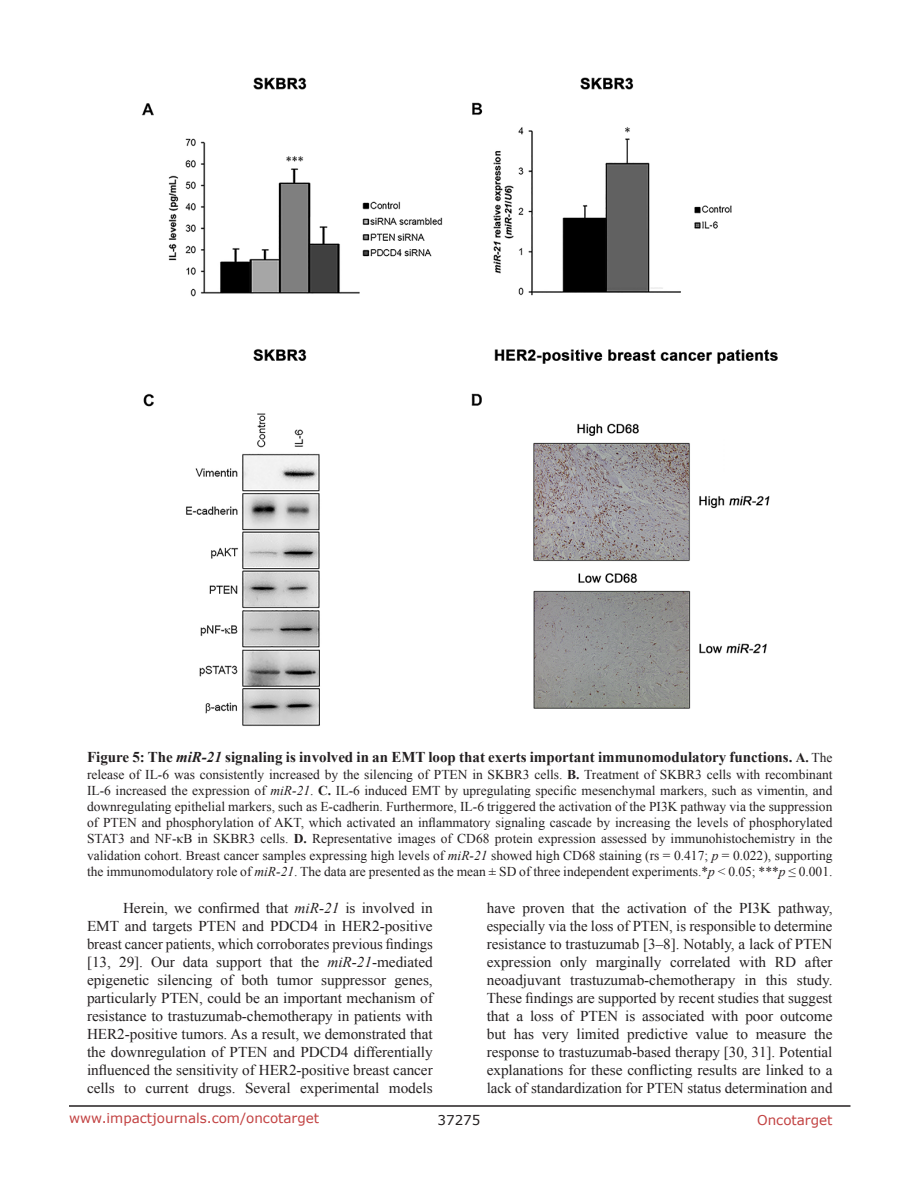
<style>
.page{position:relative;width:918px;height:1188px;background:#fff}
.page>*{position:absolute;margin:0;border:0;box-sizing:border-box;transform-origin:0 0}
.BodyText{font:15px/18px "Times New Roman";letter-spacing:-.005em;color:#231f20;text-align:justify}
.FigureText{font:700 15px "Times New Roman";color:#231f20}
.FigureText-2{font:13.5px/16.2px "Times New Roman";color:#231f20;text-align:justify}
.t1{font:13.5px "Verdana";color:#c24141}
.t2{font:13.5px "Verdana";color:#231f20}
.s1{font-style:italic}
.s2{font-size:13.5px}
.s3{font-weight:400;font-size:13.5px}
.s4{font-weight:700}
</style>
<div class="page">
<hr style="left:69px;top:1105px;width:781px;height:2px;background:#231f20">
<img style="left:141px;top:77px;width:637px;height:649px">
<p class="FigureText" style="left:87px;top:747px;width:747px">Figure 5: The <span class="s1">miR-21</span> signaling is involved in an EMT loop that exerts important immunomodulatory functions. <span class="s2">A.</span> <span class="s3">The</span></p>
<p class="FigureText-2" style="left:87px;top:766px;width:747px">release of IL-6 was consistently increased by the silencing of PTEN in SKBR3 cells. <span class="s4">B.</span> Treatment of SKBR3 cells with recombinant IL-6 increased the expression of <span class="s1">miR-21</span>. <span class="s4">C.</span> IL-6 induced EMT by upregulating specific mesenchymal markers, such as vimentin, and downregulating epithelial markers, such as E-cadherin. Furthermore, IL-6 triggered the activation of the PI3K pathway via the suppression of PTEN and phosphorylation of AKT, which activated an inflammatory signaling cascade by increasing the levels of phosphorylated STAT3 and NF-κB in SKBR3 cells. <span class="s4">D.</span> Representative images of CD68 protein expression assessed by immunohistochemistry in the validation cohort. Breast cancer samples expressing high levels of <span class="s1">miR-21</span> showed high CD68 staining (rs = 0.417; <span class="s1">p</span> = 0.022), supporting the immunomodulatory role of <span class="s1">miR-21</span>. The data are presented as the mean ± SD of three independent experiments.*<span class="s1">p</span> &lt; 0.05; ***<span class="s1">p</span> ≤ 0.001.</p>
<p class="BodyText" style="left:87px;top:899px;width:347px;text-indent:36px">Herein, we confirmed that <span class="s1">miR-21</span> is involved in EMT and targets PTEN and PDCD4 in HER2-positive breast cancer patients, which corroborates previous findings [13, 29]. Our data support that the <span class="s1">miR-21</span>-mediated epigenetic silencing of both tumor suppressor genes, particularly PTEN, could be an important mechanism of resistance to trastuzumab-chemotherapy in patients with HER2-positive tumors. As a result, we demonstrated that the downregulation of PTEN and PDCD4 differentially influenced the sensitivity of HER2-positive breast cancer cells to current drugs. Several experimental models</p>
<p class="BodyText" style="left:487px;top:899px;width:347px">have proven that the activation of the PI3K pathway, especially via the loss of PTEN, is responsible to determine resistance to trastuzumab [3–8]. Notably, a lack of PTEN expression only marginally correlated with RD after neoadjuvant trastuzumab-chemotherapy in this study.<br>These findings are supported by recent studies that suggest that a loss of PTEN is associated with poor outcome but has very limited predictive value to measure the response to trastuzumab-based therapy [30, 31]. Potential explanations for these conflicting results are linked to a lack of standardization for PTEN status determination and</p>
<p class="t1" style="left:69px;top:1109px;width:252px">www.impactjournals.com/oncotarget</p>
<p class="t2" style="left:438px;top:1111px;width:44px">37275</p>
<p class="t1" style="left:757px;top:1111px;width:77px">Oncotarget</p>
</div>
